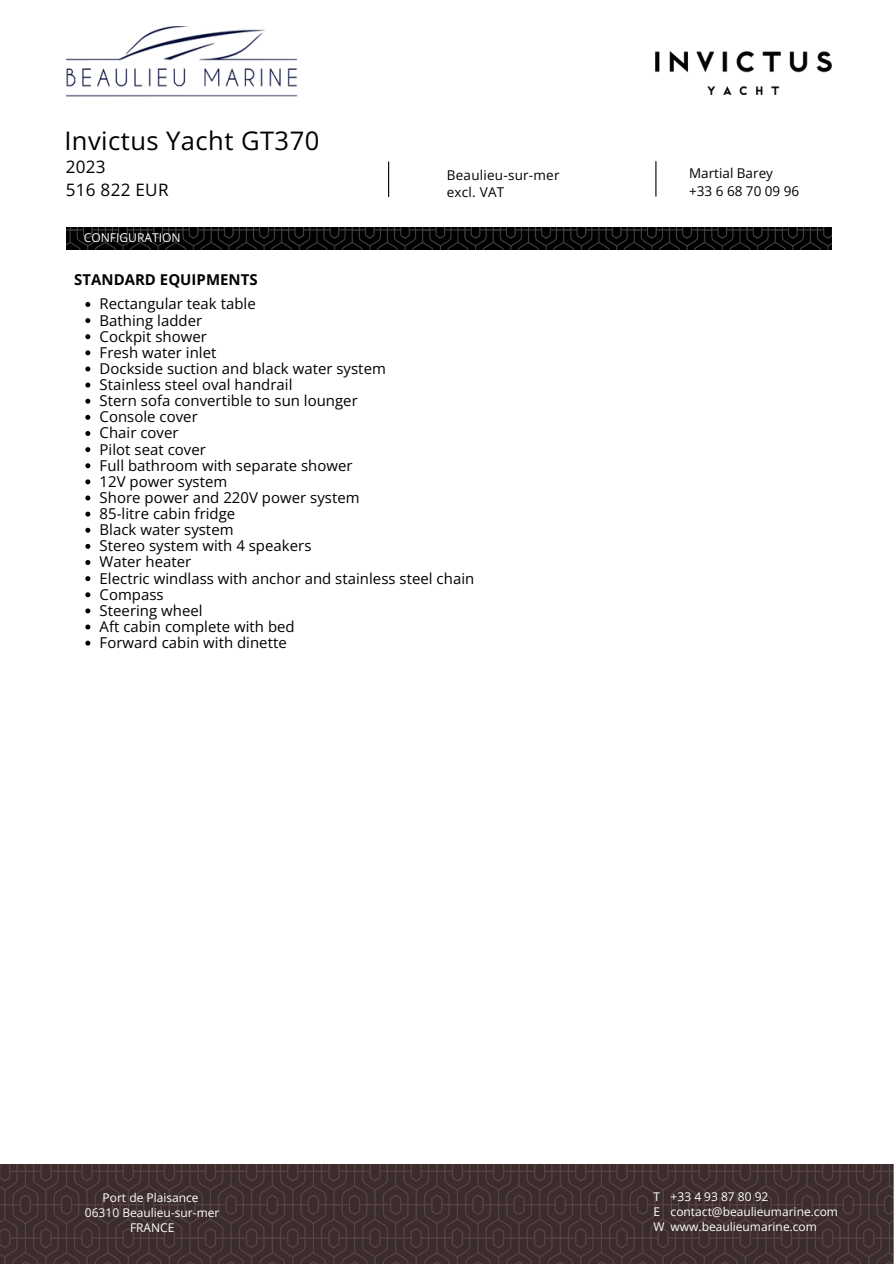
<style>
.page{position:relative;width:894px;height:1264px;background:#fff}
.page>*{position:absolute;margin:0;border:0;box-sizing:border-box;transform-origin:0 0}
.t1{font:25.5px "Open Sans";letter-spacing:.015em;color:#000}
.t2{font:17.1px/22.5px "Open Sans";letter-spacing:.015em;color:#000}
.t3{font:15px "Open Sans";color:#000}
.t4{font:700 15px "Open Sans";color:#000}
.t5{font:13.5px/18px "Open Sans";letter-spacing:.015em;color:#000}
.t6{font:12.15px "Open Sans";color:#fff}
.t7{font:12px/15px "Open Sans";color:#fff}
</style>
<div class="page">
<svg style="left:85px;top:302px;width:5px;height:5px"></svg>
<svg style="left:85px;top:318px;width:5px;height:5px"></svg>
<svg style="left:85px;top:334px;width:5px;height:5px"></svg>
<svg style="left:85px;top:350px;width:5px;height:5px"></svg>
<svg style="left:85px;top:366px;width:5px;height:5px"></svg>
<svg style="left:85px;top:382px;width:5px;height:5px"></svg>
<svg style="left:85px;top:399px;width:5px;height:5px"></svg>
<svg style="left:85px;top:415px;width:5px;height:5px"></svg>
<svg style="left:85px;top:431px;width:5px;height:5px"></svg>
<svg style="left:85px;top:447px;width:5px;height:5px"></svg>
<svg style="left:85px;top:463px;width:5px;height:5px"></svg>
<svg style="left:85px;top:479px;width:5px;height:5px"></svg>
<svg style="left:85px;top:495px;width:5px;height:5px"></svg>
<svg style="left:85px;top:511px;width:5px;height:5px"></svg>
<svg style="left:85px;top:528px;width:5px;height:4px"></svg>
<svg style="left:85px;top:544px;width:5px;height:5px"></svg>
<svg style="left:85px;top:560px;width:5px;height:5px"></svg>
<svg style="left:85px;top:576px;width:5px;height:5px"></svg>
<svg style="left:85px;top:592px;width:5px;height:5px"></svg>
<svg style="left:85px;top:608px;width:5px;height:5px"></svg>
<svg style="left:85px;top:624px;width:5px;height:5px"></svg>
<svg style="left:85px;top:640px;width:5px;height:5px"></svg>
<img style="left:67px;top:228px;width:764px;height:21px">
<img style="left:0;top:1164px;width:893px;height:99px">
<img style="left:67px;top:26px;width:230px;height:71px">
<img style="left:655px;top:52px;width:176px;height:43px">
<hr style="left:388px;top:162px;width:1px;height:35px;background:#000">
<hr style="left:655px;top:161px;width:1px;height:35px;background:#000">
<h1 class="t1" style="left:64px;top:122px;width:256px">Invictus Yacht GT370</h1>
<p class="t2" style="left:66px;top:155px;width:104px">2023<br>516 822 EUR</p>
<p class="t5" style="left:689px;top:164px;width:111px">Martial Barey +33 6 68 70 09 96</p>
<p class="t5" style="left:446px;top:167px;width:114px;line-height:16.8px">Beaulieu-sur-mer excl. VAT</p>
<p class="t6" style="left:84px;top:229px;width:98px">CONFIGURATION</p>
<p class="t4" style="left:74px;top:269px;width:185px">STANDARD EQUIPMENTS</p>
<p class="t3" style="left:100px;top:293px;width:158px">Rectangular teak table</p>
<h1 class="t3" style="left:100px;top:309px;width:104px">Bathing ladder</h1>
<h2 class="t3" style="left:100px;top:325px;width:109px">Cockpit shower</h2>
<h4 class="t3" style="left:100px;top:342px;width:118px">Fresh water inlet</h4>
<h4 class="t3" style="left:100px;top:358px;width:288px">Dockside suction and black water system</h4>
<p class="t3" style="left:100px;top:374px;width:194px">Stainless steel oval handrail</p>
<h5 class="t3" style="left:100px;top:390px;width:259px">Stern sofa convertible to sun lounger</h5>
<h3 class="t3" style="left:100px;top:406px;width:100px">Console cover</h3>
<p class="t3" style="left:100px;top:422px;width:80px">Chair cover</p>
<p class="t3" style="left:100px;top:438px;width:108px">Pilot seat cover</p>
<p class="t3" style="left:100px;top:454px;width:254px">Full bathroom with separate shower</p>
<p class="t3" style="left:100px;top:471px;width:129px">12V power system</p>
<p class="t3" style="left:100px;top:487px;width:261px">Shore power and 220V power system</p>
<p class="t3" style="left:100px;top:503px;width:137px">85-litre cabin fridge</p>
<p class="t3" style="left:100px;top:519px;width:135px">Black water system</p>
<p class="t3" style="left:100px;top:535px;width:213px">Stereo system with 4 speakers</p>
<p class="t3" style="left:100px;top:551px;width:93px">Water heater</p>
<p class="t3" style="left:100px;top:567px;width:376px">Electric windlass with anchor and stainless steel chain</p>
<p class="t3" style="left:100px;top:583px;width:66px">Compass</p>
<p class="t3" style="left:100px;top:600px;width:104px">Steering wheel</p>
<p class="t3" style="left:100px;top:616px;width:196px">Aft cabin complete with bed</p>
<p class="t3" style="left:100px;top:632px;width:189px">Forward cabin with dinette</p>
<p class="t7" style="left:103px;top:1190px;width:98px">Port de Plaisance</p>
<p class="t7" style="left:85px;top:1205px;width:136px">06310 Beaulieu-sur-mer</p>
<p class="t7" style="left:130px;top:1220px;width:46px">FRANCE</p>
<p class="t7" style="left:670px;top:1189px;width:99px">+33 4 93 87 80 92</p>
<p class="t7" style="left:670px;top:1204px;width:169px">contact@beaulieumarine.com</p>
<p class="t7" style="left:670px;top:1219px;width:148px">www.beaulieumarine.com</p>
<p class="t7" style="left:653px;top:1189px;width:8px">T<br>E</p>
<p class="t7" style="left:653px;top:1219px;width:13px">W</p>
</div>
